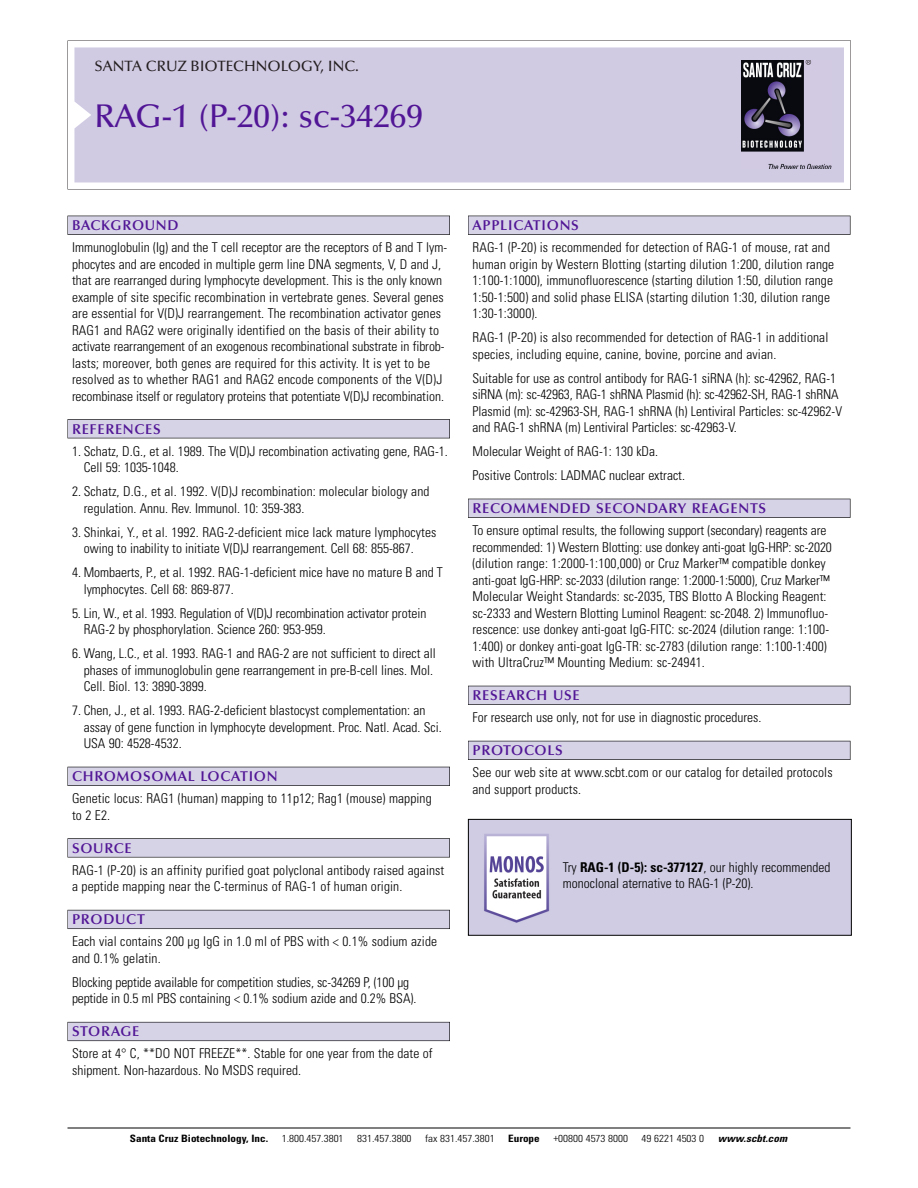
<style>
.page{position:relative;width:918px;height:1188px;background:#fff}
.page>*{position:absolute;margin:0;border:0;box-sizing:border-box;transform-origin:0 0}
.t1{font:500 33px "Optima";color:#511695}
.t2{font:500 15px "Optima";color:#231f20}
.t3{font:600 14.25px "Optima";letter-spacing:.05em;color:#511695}
.t4{font:300 condensed 13.5px/16.5px "Univers";color:#000}
.t5{font:300 condensed 10.2px "Univers";color:#000;scale:1.1 1}
.t6{font:700 condensed 10.2px "Univers";color:#000;scale:1.1 1}
.t7{font:italic 700 condensed 10.2px "Univers";letter-spacing:.005em;color:#000;scale:1.1 1}
.s1{font-weight:700}
</style>
<div class="page">
<svg style="left:68px;top:40px;width:783px;height:149px"></svg>
<div style="left:74px;top:47px;width:770px;height:135px;background:#d1cae3"></div>
<img style="left:741px;top:60px;width:90px;height:108px">
<div style="left:68px;top:216px;width:382px;height:19px;background:#525155"></div>
<div style="left:68px;top:216px;width:381px;height:18px;background:#d7d3e7"></div>
<div style="left:68px;top:419px;width:382px;height:19px;background:#525155"></div>
<div style="left:68px;top:420px;width:381px;height:18px;background:#d7d3e7"></div>
<div style="left:68px;top:767px;width:382px;height:19px;background:#525158"></div>
<div style="left:68px;top:767px;width:381px;height:18px;background:#d7d3e7"></div>
<div style="left:68px;top:838px;width:382px;height:19px;background:#575759"></div>
<div style="left:68px;top:839px;width:381px;height:18px;background:#d7d3e7"></div>
<div style="left:68px;top:910px;width:382px;height:19px;background:#5b5a62"></div>
<div style="left:68px;top:910px;width:381px;height:18px;background:#d7d3e7"></div>
<div style="left:68px;top:1022px;width:382px;height:19px;background:#66646e"></div>
<div style="left:68px;top:1022px;width:381px;height:18px;background:#d7d3e7"></div>
<div style="left:468px;top:216px;width:382px;height:19px;background:#525155"></div>
<div style="left:468px;top:216px;width:382px;height:18px;background:#d7d3e7"></div>
<div style="left:468px;top:499px;width:382px;height:19px;background:#515055"></div>
<div style="left:468px;top:499px;width:382px;height:18px;background:#d7d3e7"></div>
<div style="left:468px;top:686px;width:382px;height:19px;background:#525158"></div>
<div style="left:468px;top:686px;width:382px;height:18px;background:#d7d3e7"></div>
<div style="left:468px;top:741px;width:382px;height:19px;background:#54535a"></div>
<div style="left:468px;top:741px;width:382px;height:18px;background:#d7d3e7"></div>
<hr style="left:68px;top:1128px;width:782px;height:1px;background:#000">
<img style="left:470px;top:821px;width:380px;height:113px">
<div style="left:468px;top:819px;width:384px;height:117px;border:1px solid #000"></div>
<p class="t2" style="left:94px;top:61px;width:266px">SANTA CRUZ BIOTECHNOLOGY, INC.</p>
<h1 class="t1" style="left:94px;top:103px;width:330px">RAG-1 (P-20): sc-34269</h1>
<p class="t3" style="left:72px;top:219px;width:108px">BACKGROUND</p>
<p class="t4" style="left:72px;top:240px;width:377px">Immunoglobulin (Ig) and the T cell receptor are the receptors of B and T lym&shy;phocytes and are encoded in multiple germ line DNA segments, V, D and J, that are rearranged during lymphocyte development. This is the only known example of site specific recombination in vertebrate genes. Several genes are essential for V(D)J rearrangement. The recombination activator genes RAG1 and RAG2 were originally identified on the basis of their ability to activate rearrangement of an exogenous recombinational substrate in fibrob&shy;lasts; moreover, both genes are required for this activity. It is yet to be resolved as to whether RAG1 and RAG2 encode components of the V(D)J recombinase itself or regulatory proteins that potentiate V(D)J recombination.</p>
<p class="t3" style="left:72px;top:423px;width:90px">REFERENCES</p>
<p class="t4" style="left:84px;top:444px;width:366px;text-indent:-12px">1. Schatz, D.G., et al. 1989. The V(D)J recombination activating gene, RAG-1.<br>Cell 59: 1035-1048.</p>
<p class="t4" style="left:84px;top:484px;width:347px;text-indent:-12px">2. Schatz, D.G., et al. 1992. V(D)J recombination: molecular biology and regulation. Annu. Rev. Immunol. 10: 359-383.</p>
<p class="t4" style="left:84px;top:525px;width:354px;text-indent:-12px">3. Shinkai, Y., et al. 1992. RAG-2-deficient mice lack mature lymphocytes owing to inability to initiate V(D)J rearrangement. Cell 68: 855-867.</p>
<p class="t4" style="left:84px;top:565px;width:361px;text-indent:-12px">4. Mombaerts, P., et al. 1992. RAG-1-deficient mice have no mature B and T lymphocytes. Cell 68: 869-877.</p>
<p class="t4" style="left:84px;top:606px;width:344px;text-indent:-12px">5. Lin, W., et al. 1993. Regulation of V(D)J recombination activator protein<br>RAG-2 by phosphorylation. Science 260: 953-959.</p>
<p class="t4" style="left:84px;top:646px;width:354px;text-indent:-12px">6. Wang, L.C., et al. 1993. RAG-1 and RAG-2 are not sufficient to direct all phases of immunoglobulin gene rearrangement in pre-B-cell lines. Mol.<br>Cell. Biol. 13: 3890-3899.</p>
<p class="t4" style="left:84px;top:703px;width:360px;text-indent:-12px">7. Chen, J., et al. 1993. RAG-2-deficient blastocyst complementation: an assay of gene function in lymphocyte development. Proc. Natl. Acad. Sci.<br>USA 90: 4528-4532.</p>
<p class="t3" style="left:72px;top:771px;width:207px">CHROMOSOMAL LOCATION</p>
<p class="t4" style="left:72px;top:791px;width:361px">Genetic locus: RAG1 (human) mapping to 11p12; Rag1 (mouse) mapping to 2 E2.</p>
<p class="t3" style="left:72px;top:842px;width:61px">SOURCE</p>
<p class="t4" style="left:72px;top:863px;width:374px">RAG-1 (P-20) is an affinity purified goat polyclonal antibody raised against a peptide mapping near the C-terminus of RAG-1 of human origin.</p>
<p class="t3" style="left:72px;top:914px;width:74px">PRODUCT</p>
<p class="t4" style="left:72px;top:934px;width:367px">Each vial contains 200 µg IgG in 1.0 ml of PBS with &lt; 0.1% sodium azide and 0.1% gelatin.</p>
<p class="t4" style="left:72px;top:975px;width:346px">Blocking peptide available for competition studies, sc-34269 P, (100 µg peptide in 0.5 ml PBS containing &lt; 0.1% sodium azide and 0.2% BSA).</p>
<p class="t3" style="left:72px;top:1026px;width:69px">STORAGE</p>
<p class="t4" style="left:72px;top:1046px;width:362px">Store at 4° C, **DO NOT FREEZE**. Stable for one year from the date of shipment. Non-hazardous. No MSDS required.</p>
<p class="t3" style="left:473px;top:219px;width:108px">APPLICATIONS</p>
<p class="t4" style="left:473px;top:240px;width:363px">RAG-1 (P-20) is recommended for detection of RAG-1 of mouse, rat and human origin by Western Blotting (starting dilution 1:200, dilution range 1:100-1:1000), immunofluorescence (starting dilution 1:50, dilution range 1:50-1:500) and solid phase ELISA (starting dilution 1:30, dilution range 1:30-1:3000).</p>
<p class="t4" style="left:473px;top:330px;width:357px">RAG-1 (P-20) is also recommended for detection of RAG-1 in additional species, including equine, canine, bovine, porcine and avian.</p>
<p class="t4" style="left:473px;top:371px;width:371px">Suitable for use as control antibody for RAG-1 siRNA (h): sc-42962, RAG-1 siRNA (m): sc-42963, RAG-1 shRNA Plasmid (h): sc-42962-SH, RAG-1 shRNA Plasmid (m): sc-42963-SH, RAG-1 shRNA (h) Lentiviral Particles: sc-42962-V and RAG-1 shRNA (m) Lentiviral Particles: sc-42963-V.</p>
<p class="t4" style="left:473px;top:440px;width:214px;line-height:24px">Molecular Weight of RAG-1: 130 kDa.<br>Positive Controls: LADMAC nuclear extract.</p>
<p class="t3" style="left:473px;top:503px;width:295px">RECOMMENDED SECONDARY REAGENTS</p>
<p class="t4" style="left:473px;top:523px;width:361px">To ensure optimal results, the following support (secondary) reagents are recommended: 1) Western Blotting: use donkey anti-goat IgG-HRP: sc-2020 (dilution range: 1:2000-1:100,000) or Cruz Marker™ compatible donkey anti-goat IgG-HRP: sc-2033 (dilution range: 1:2000-1:5000), Cruz Marker™ Molecular Weight Standards: sc-2035, TBS Blotto A Blocking Reagent: sc-2333 and Western Blotting Luminol Reagent: sc-2048. 2) Immunofluo&shy;rescence: use donkey anti-goat IgG-FITC: sc-2024 (dilution range: 1:100- 1:400) or donkey anti-goat IgG-TR: sc-2783 (dilution range: 1:100-1:400) with UltraCruz™ Mounting Medium: sc-24941.</p>
<p class="t3" style="left:473px;top:690px;width:109px">RESEARCH USE</p>
<p class="t4" style="left:473px;top:710px;width:290px">For research use only, not for use in diagnostic procedures.</p>
<p class="t3" style="left:473px;top:745px;width:92px">PROTOCOLS</p>
<p class="t4" style="left:473px;top:765px;width:362px">See our web site at www.scbt.com or our catalog for detailed protocols and support products.</p>
<p class="t4" style="left:563px;top:860px;width:269px">Try <span class="s1">RAG-1 (D-5): sc-377127</span>, our highly recommended monoclonal aternative to RAG-1 (P-20).</p>
<p class="t6" style="left:130px;top:1135px;width:127px">Santa Cruz Biotechnology, Inc.</p>
<p class="t5" style="left:282px;top:1135px;width:58px">1.800.457.3801</p>
<p class="t5" style="left:357px;top:1135px;width:51px">831.457.3800</p>
<p class="t5" style="left:425px;top:1135px;width:65px">fax 831.457.3801</p>
<p class="t6" style="left:508px;top:1135px;width:30px">Europe</p>
<p class="t5" style="left:553px;top:1135px;width:69px">+00800 4573 8000</p>
<p class="t5" style="left:642px;top:1135px;width:58px">49 6221 4503 0</p>
<p class="t7" style="left:718px;top:1135px;width:64px">www.scbt.com</p>
</div>
